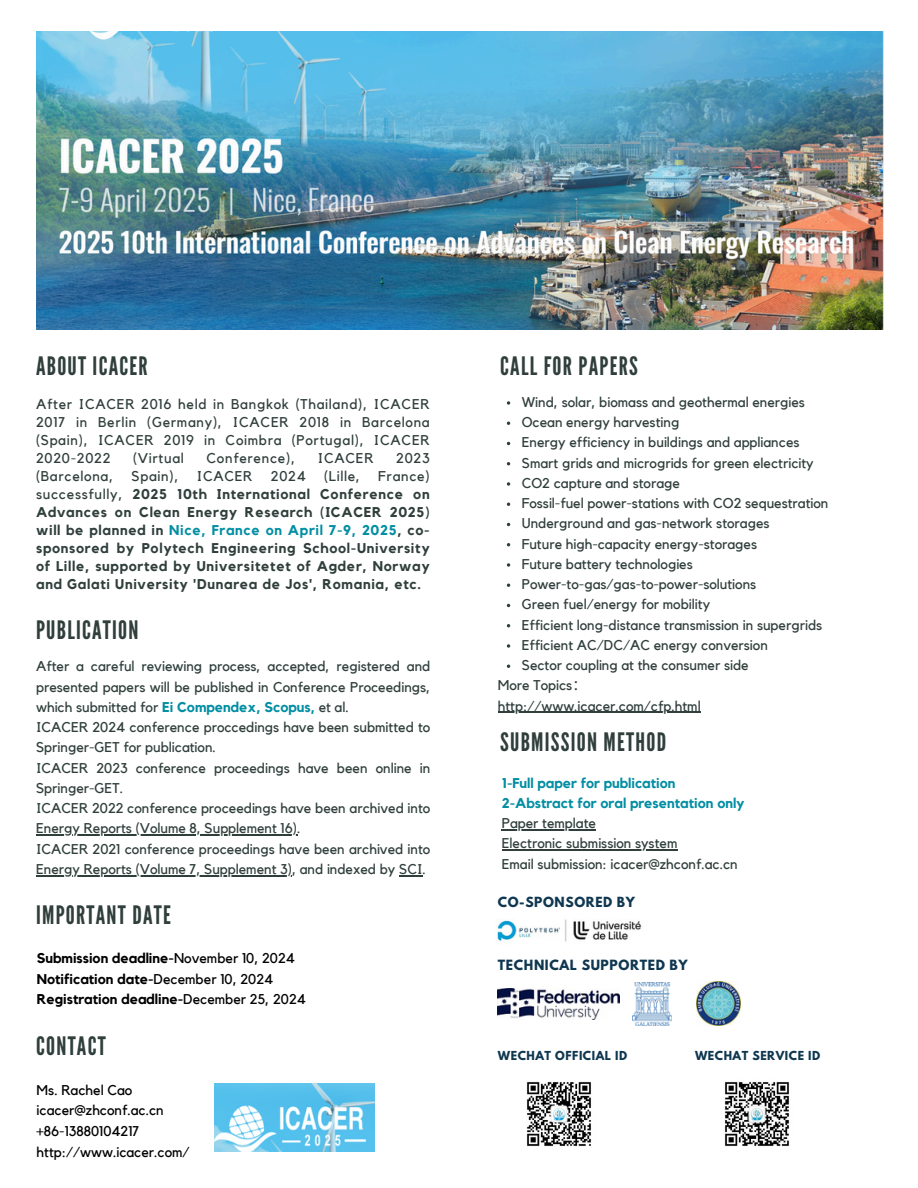
<style>
.page{position:relative;width:918px;height:1188px;background:#fff}
.page>*{position:absolute;margin:0;border:0;box-sizing:border-box;transform-origin:0 0}
.t1{font:25.35px "League Gothic";letter-spacing:.05em;color:#303f3c}
.t2{font:14.1px/20.2px "Kollektif";color:#303f3c}
.t3{font:700 14.1px/18px "Kollektif";letter-spacing:.05em;color:#303f3c;text-align:justify}
.t4{font:700 14.1px/20.5px "Kollektif";color:#000}
.t5{font:14.1px/20.5px "Kollektif";color:#000}
.t6{font:700 14.1px/20.2px "Kollektif";color:#028ea3}
.t7{font:14.1px "Kollektif";letter-spacing:.05em;color:#303f3c}
.t8{font:700 12.45px "League Spartan";letter-spacing:.05em;color:#0f3750}
.t9{font:700 10.95px "League Spartan";letter-spacing:.05em;color:#0f3750}
.s1{font-weight:400}
.s2{color:#028ea3}
.s3{font-weight:700;color:#028ea3}
.s4{font-family:"Noto Sans CJ Ksc"}
</style>
<div class="page">
<img style="left:632px;top:983px;width:40px;height:43px">
<img style="left:527px;top:1082px;width:64px;height:64px">
<img style="left:696px;top:981px;width:44px;height:44px">
<img style="left:498px;top:988px;width:121px;height:32px">
<img style="left:36px;top:32px;width:847px;height:298px">
<img style="left:497px;top:919px;width:145px;height:23px">
<img style="left:724px;top:1081px;width:65px;height:65px">
<img style="left:214px;top:1084px;width:160px;height:67px">
<svg style="left:507px;top:401px;width:3px;height:4px"></svg>
<svg style="left:507px;top:482px;width:3px;height:4px"></svg>
<svg style="left:507px;top:563px;width:3px;height:4px"></svg>
<svg style="left:507px;top:644px;width:3px;height:4px"></svg>
<hr style="left:498px;top:712px;width:203px;height:1px;background:#303f3c">
<hr style="left:36px;top:834px;width:261px;height:2px;background:#303f3c">
<hr style="left:36px;top:875px;width:256px;height:1px;background:#303f3c">
<svg style="left:399px;top:875px;width:24px;height:1px"></svg>
<hr style="left:502px;top:829px;width:94px;height:1px;background:#303f3c">
<hr style="left:502px;top:850px;width:175px;height:1px;background:#303f3c">
<h2 class="t1" style="left:36px;top:352px;width:113px">ABOUT ICACER</h2>
<h1 class="t2" style="left:36px;top:396px;width:395px;line-height:18px;text-align:justify">After ICACER 2016 held in Bangkok (Thailand), ICACER 2017 in Berlin (Germany), ICACER 2018 in Barcelona (Spain), ICACER 2019 in Coimbra (Portugal), ICACER 2020-2022</h1>
<h1 class="t7" style="left:133px;top:452px;width:52px">(Virtual</h1>
<h1 class="t7" style="left:207px;top:452px;width:90px">Conference),</h1>
<h1 class="t2" style="left:318px;top:449px;width:57px">ICACER</h1>
<h1 class="t2" style="left:396px;top:449px;width:35px">2023</h1>
<h1 class="t3" style="left:36px;top:468px;width:395px;text-indent:342px"><span class="s1">France) successfully,</span> 2025 10th International Conference on Advances on Clean Energy Research (ICACER 2025) will be planned in <span class="s2">Nice, France on April 7-9, 2025</span>, co&shy;sponsored by Polytech Engineering School-University of Lille, supported by Universitetet of Agder, Norway and Galati University 'Dunarea de Jos', Romania, etc.</h1>
<h1 class="t7" style="left:36px;top:470px;width:79px">(Barcelona,</h1>
<h1 class="t2" style="left:132px;top:467px;width:49px">Spain),</h1>
<h1 class="t2" style="left:197px;top:467px;width:57px">ICACER</h1>
<h1 class="t2" style="left:271px;top:467px;width:36px">2024</h1>
<h1 class="t2" style="left:324px;top:467px;width:37px">(Lille,</h1>
<p class="t1" style="left:36px;top:615px;width:104px">PUBLICATION</p>
<h2 class="t2" style="left:36px;top:657px;width:396px">After a careful reviewing process, accepted, registered and presented papers will be published in Conference Proceedings, which submitted for <span class="s3">Ei Compendex, Scopus,</span> et al.<br>ICACER 2024 conference proccedings have been submitted to Springer-GET for publication.<br>ICACER 2023 conference proceedings have been online in Springer-GET.<br>ICACER 2022 conference proceedings have been archived into</h2>
<h1 class="t2" style="left:36px;top:819px;width:396px">Energy Reports (Volume 8, Supplement 16).<br>ICACER 2021 conference proceedings have been archived into</h1>
<h2 class="t2" style="left:36px;top:859px;width:391px">Energy Reports (Volume 7, Supplement 3), and indexed by SCI.</h2>
<p class="t1" style="left:36px;top:900px;width:136px">IMPORTANT DATE</p>
<h3 class="t4" style="left:37px;top:948px;width:270px">Submission deadline-<span class="s1">November 10, 2024<br></span>Notification date-<span class="s1">December 10, 2024<br></span>Registration deadline-<span class="s1">December 25, 2024</span></h3>
<p class="t1" style="left:36px;top:1031px;width:71px">CONTACT</p>
<p class="t5" style="left:37px;top:1080px;width:155px">Ms. Rachel Cao icacer@zhconf.ac.cn +86-13880104217 http://www.icacer.com/</p>
<p class="t1" style="left:500px;top:352px;width:139px">CALL FOR PAPERS</p>
<p class="t2" style="left:522px;top:392px;width:285px">Wind, solar, biomass and geothermal energies</p>
<p class="t2" style="left:522px;top:413px;width:159px">Ocean energy harvesting</p>
<p class="t2" style="left:522px;top:433px;width:279px">Energy efficiency in buildings and appliances</p>
<p class="t2" style="left:522px;top:453px;width:294px">Smart grids and microgrids for green electricity</p>
<p class="t2" style="left:522px;top:473px;width:160px">CO2 capture and storage</p>
<p class="t2" style="left:522px;top:494px;width:308px">Fossil-fuel power-stations with CO2 sequestration</p>
<p class="t2" style="left:522px;top:514px;width:249px">Underground and gas-network storages</p>
<p class="t2" style="left:522px;top:534px;width:237px">Future high-capacity energy-storages</p>
<p class="t2" style="left:522px;top:554px;width:173px">Future battery technologies</p>
<p class="t2" style="left:522px;top:575px;width:236px">Power-to-gas/gas-to-power-solutions</p>
<p class="t2" style="left:522px;top:595px;width:190px">Green fuel/energy for mobility</p>
<p class="t2" style="left:522px;top:615px;width:302px">Efficient long-distance transmission in supergrids</p>
<p class="t2" style="left:522px;top:635px;width:248px">Efficient AC/DC/AC energy conversion</p>
<h2 class="t2" style="left:522px;top:656px;width:228px">Sector coupling at the consumer side</h2>
<p class="t2" style="left:498px;top:676px;width:90px">More Topics<span class="s4">：</span></p>
<h1 class="t2" style="left:498px;top:696px;width:204px">http://www.icacer.com/cfp.html</h1>
<p class="t1" style="left:500px;top:727px;width:167px">SUBMISSION METHOD</p>
<p class="t6" style="left:502px;top:773px;width:244px">1-Full paper for publication<br>2-Abstract for oral presentation only</p>
<h3 class="t2" style="left:502px;top:814px;width:96px">Paper template</h3>
<p class="t2" style="left:502px;top:834px;width:238px">Electronic submission system<br>Email submission: icacer@zhconf.ac.cn</p>
<p class="t8" style="left:498px;top:896px;width:139px">CO-SPONSORED BY</p>
<p class="t8" style="left:498px;top:959px;width:191px">TECHNICAL SUPPORTED BY</p>
<p class="t9" style="left:498px;top:1050px;width:131px">WECHAT OFFICIAL ID</p>
<p class="t9" style="left:695px;top:1050px;width:127px">WECHAT SERVICE ID</p>
</div>
